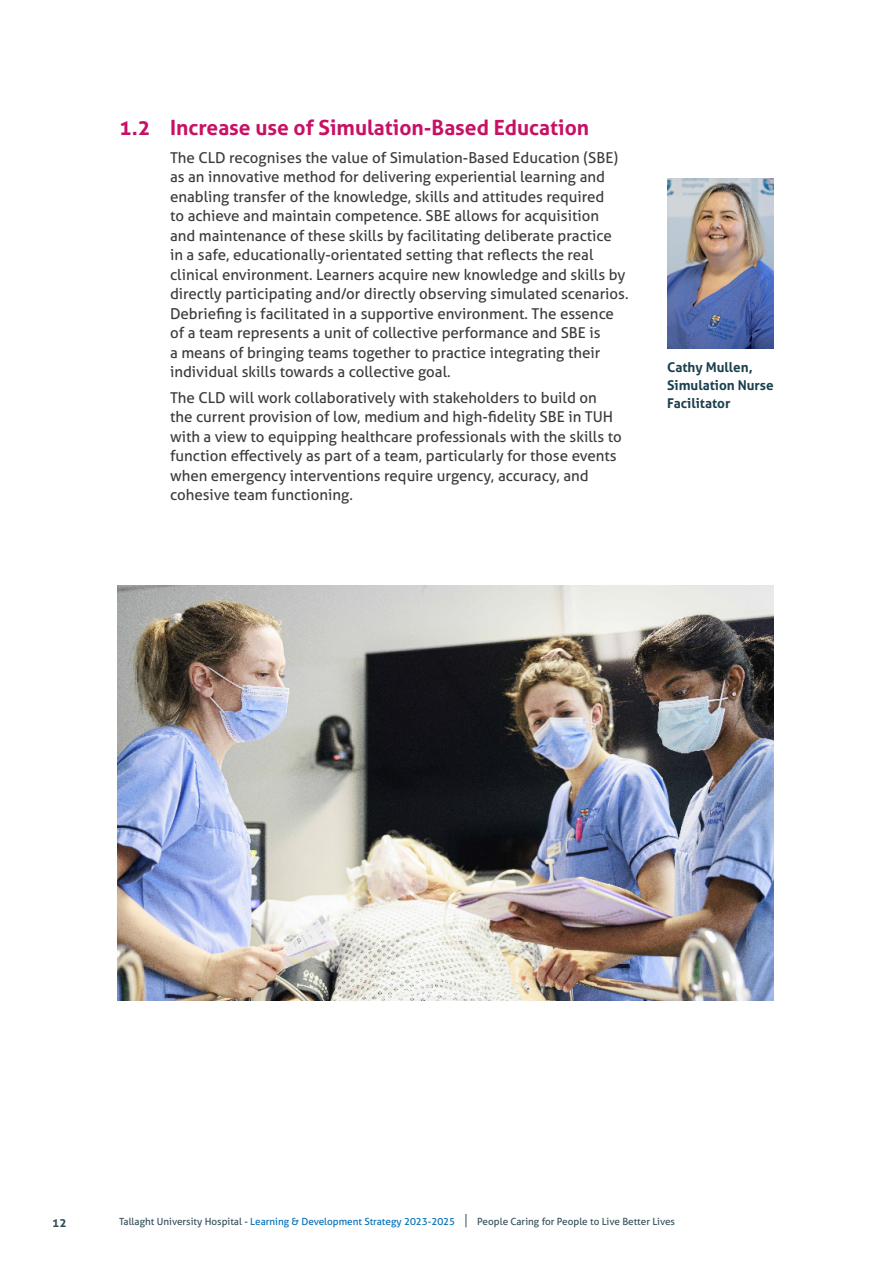
<style>
.page{position:relative;width:893px;height:1263px;background:#fff}
.page>*{position:absolute;margin:0;border:0;box-sizing:border-box;transform-origin:0 0}
.t1{font:700 21px "Aller";color:#c71164}
.t2{font:15px/19.5px "Aller";color:#3c3c3b}
.t3{font:700 13.5px/18px "Aller";color:#1c414e}
.t4{font:700 12px "Aller";color:#334e59}
.t5{font:9.9px "Aller";color:#334e59}
.s1{color:#006db7}
.s2{font-size:14.1px}
</style>
<div class="page">
<img style="left:667px;top:179px;width:107px;height:170px">
<img style="left:118px;top:585px;width:656px;height:415px">
<h1 class="t1" style="left:119px;top:114px;width:472px">1.2 Increase use of Simulation-Based Education</h1>
<p class="t2" style="left:170px;top:147px;width:460px">The CLD recognises the value of Simulation-Based Education (SBE) as an innovative method for delivering experiential learning and enabling transfer of the knowledge, skills and attitudes required<br>to achieve and maintain competence. SBE allows for acquisition<br>and maintenance of these skills by facilitating deliberate practice<br>in a safe, educationally-orientated setting that reflects the real clinical environment. Learners acquire new knowledge and skills by directly participating and/or directly observing simulated scenarios.<br>Debriefing is facilitated in a supportive environment. The essence of a team represents a unit of collective performance and SBE is<br>a means of bringing teams together to practice integrating their individual skills towards a collective goal.</p>
<p class="t2" style="left:170px;top:388px;width:453px">The CLD will work collaboratively with stakeholders to build on the current provision of low, medium and high-fidelity SBE in TUH with a view to equipping healthcare professionals with the skills to function effectively as part of a team, particularly for those events when emergency interventions require urgency, accuracy, and cohesive team functioning.</p>
<p class="t3" style="left:667px;top:359px;width:108px">Cathy Mullen,<br>Simulation Nurse<br>Facilitator</p>
<p class="t4" style="left:52px;top:1215px;width:16px">12</p>
<p class="t5" style="left:119px;top:1216px;width:557px">Tallaght University Hospital - <span class="s1">Learning &amp; Development Strategy 2023-2025</span> <span class="s2">|</span> People Caring for People to Live Better Lives</p>
</div>
